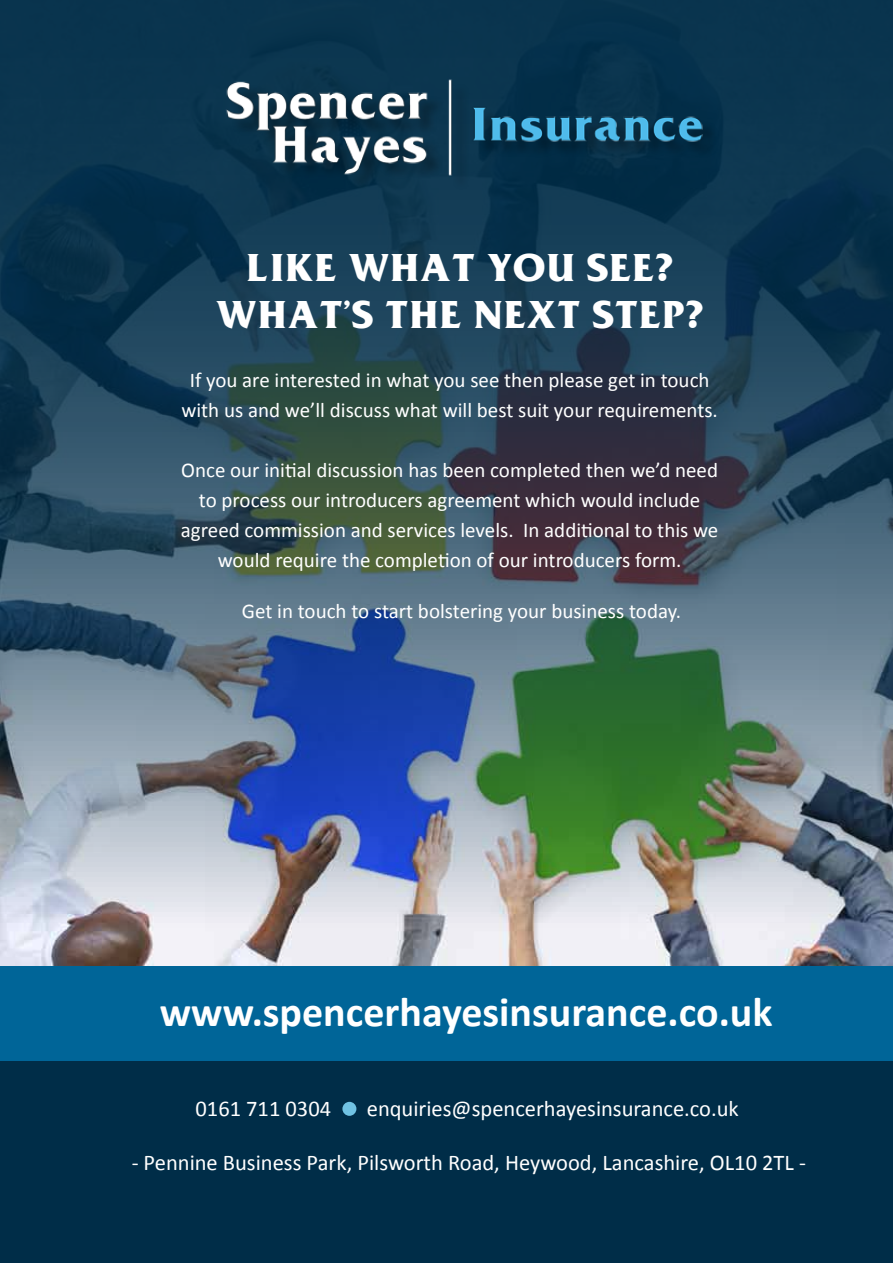
<style>
.page{position:relative;width:893px;height:1263px;background:#fff}
.page>*{position:absolute;margin:0;border:0;box-sizing:border-box;transform-origin:0 0}
.t1{font:700 42px "Calibri";color:#fff}
.t2{font:700 36px/46.8px "Friz Quadrata";color:#fff;text-align:center}
.t3{font:22.5px "Calibri";color:#fff}
.t4{font:21px/30px "Calibri";color:#fff;text-align:center}
</style>
<div class="page">
<img style="left:0;top:0;width:893px;height:966px">
<div style="left:0;top:966px;width:893px;height:95px;background:#006598"></div>
<div style="left:0;top:1061px;width:893px;height:202px;background:#002d48"></div>
<div style="left:342px;top:1102px;width:14px;height:14px;background:#70c2e3;border-radius:50%"></div>
<div style="left:231px;top:83px;width:489px;height:109px;background:#000;opacity:.29"></div>
<img style="left:218px;top:72px;width:490px;height:110px">
<h2 class="t2" style="left:216px;top:243px;width:490px">LIKE WHAT YOU SEE?<br>WHAT’S THE NEXT STEP?</h2>
<p class="t4" style="left:181px;top:365px;width:538px">If you are interested in what you see then please get in touch with us and we’ll discuss what will best suit your requirements.</p>
<p class="t4" style="left:181px;top:455px;width:539px">Once our initial discussion has been completed then we’d need to process our introducers agreement which would include agreed commission and services levels. In additional to this we would require the completion of our introducers form.</p>
<p class="t4" style="left:242px;top:596px;width:441px">Get in touch to start bolstering your business today.</p>
<h1 class="t1" style="left:160px;top:985px;width:614px">www.spencerhayesinsurance.co.uk</h1>
<p class="t3" style="left:196px;top:1094px;width:137px">0161 711 0304</p>
<p class="t3" style="left:367px;top:1094px;width:374px">enquiries@spencerhayesinsurance.co.uk</p>
<p class="t3" style="left:132px;top:1148px;width:676px">- Pennine Business Park, Pilsworth Road, Heywood, Lancashire, OL10 2TL -</p>
</div>
